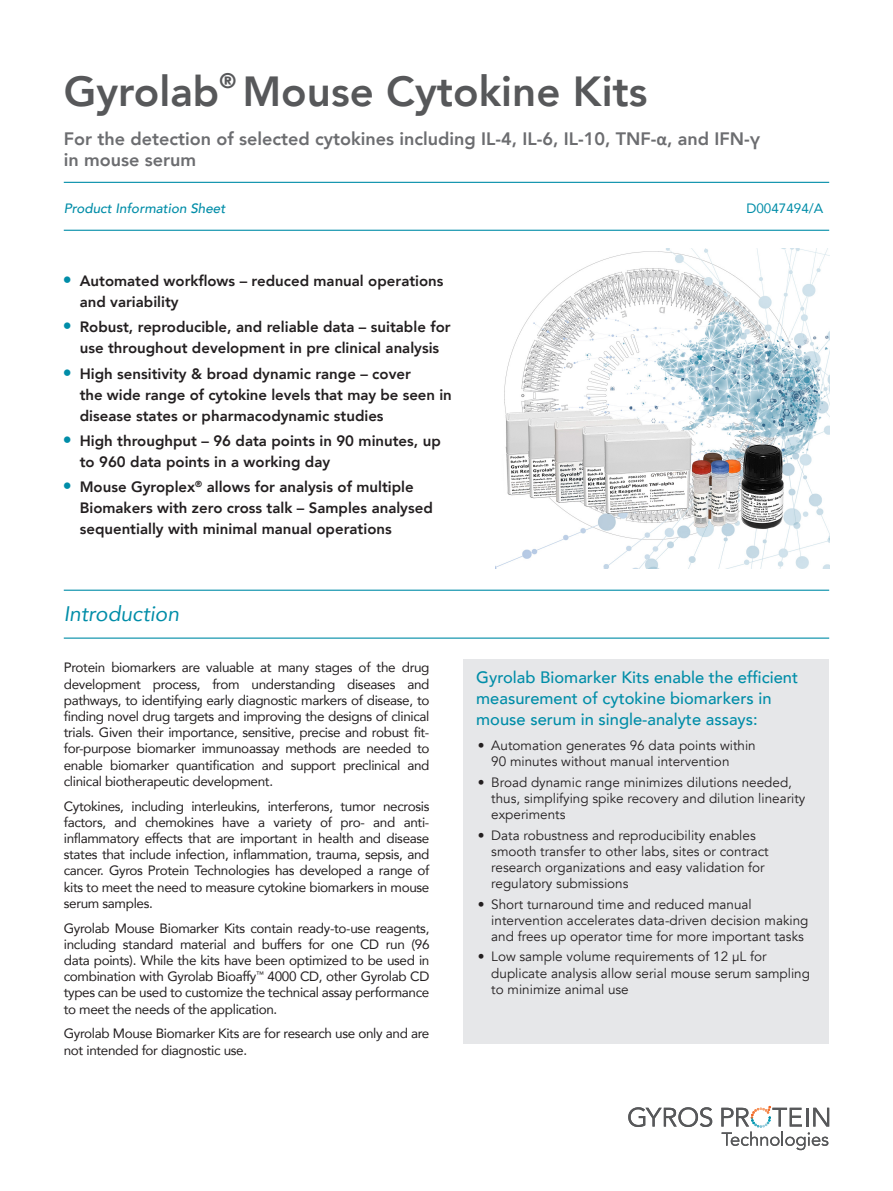
<style>
.page{position:relative;width:893px;height:1191px;background:#fff}
.page>*{position:absolute;margin:0;border:0;box-sizing:border-box;transform-origin:0 0}
.Title_Headline{font:800 42px "Avenir";color:#57585a}
.Subhead_1{font:italic 21px "Avenir";color:#008da8}
.www{font:800 18px/21.6px "Avenir";color:#6c6d70}
.Subhead_2{font:500 16.5px/21px "Avenir";color:#008da8}
.t1{font:800 15px/21px "Avenir";color:#231f20}
.Body_copy{font:13.5px/16.2px "Avenir";letter-spacing:-.025em;color:#231f20;text-align:justify}
.Bullet_Text{font:13.5px/16.2px "Avenir";color:#231f20}
.Title_Subhead{font:italic 500 13.5px "Avenir";color:#008da8}
.Title_Subhead-2{font:13.5px "Avenir";color:#008da8}
.s1{font-family:"Calibri";font-weight:700}
.s2{font-size:18px;color:#008da8}
</style>
<div class="page">
<img style="left:496px;top:249px;width:333px;height:319px">
<hr style="left:64px;top:589px;width:765px;height:2px;background:#008da8">
<hr style="left:64px;top:637px;width:765px;height:1px;background:#008da8">
<hr style="left:64px;top:182px;width:765px;height:1px;background:#008da8">
<hr style="left:64px;top:230px;width:765px;height:1px;background:#008da8">
<div style="left:464px;top:659px;width:365px;height:384px;background:#e6e7e9"></div>
<svg style="left:628px;top:1107px;width:84px;height:20px"></svg>
<svg style="left:721px;top:1106px;width:108px;height:44px"></svg>
<p class="Title_Headline" style="left:64px;top:58px;width:585px">Gyrolab<sup>®</sup> Mouse Cytokine Kits</p>
<p class="www" style="left:64px;top:127px;width:698px">For the detection of selected cytokines including IL-4, IL-6, IL-10, TNF-<span class="s1">α</span>, and IFN-γ in mouse serum</p>
<p class="Title_Subhead" style="left:64px;top:200px;width:163px">Product Information Sheet</p>
<p class="Title_Subhead-2" style="left:746px;top:197px;width:79px">D0047494/A</p>
<p class="t1" style="left:80px;top:270px;width:365px;text-indent:-17px"><span class="s2">•</span> Automated workflows – reduced manual operations and variability</p>
<p class="t1" style="left:63px;top:317px;width:389px;text-align:center"><span class="s2">•</span> Robust, reproducible, and reliable data – suitable for use throughout development in pre clinical analysis</p>
<p class="t1" style="left:80px;top:363px;width:374px;text-indent:-17px"><span class="s2">•</span> High sensitivity &amp; broad dynamic range – cover<br>the wide range of cytokine levels that may be seen in disease states or pharmacodynamic studies</p>
<p class="t1" style="left:80px;top:430px;width:363px;text-indent:-17px"><span class="s2">•</span> High throughput – 96 data points in 90 minutes, up to 960 data points in a working day</p>
<p class="t1" style="left:80px;top:476px;width:355px;text-indent:-17px"><span class="s2">•</span> Mouse Gyroplex<sup>®</sup> allows for analysis of multiple<br>Biomakers with zero cross talk – Samples analysed sequentially with minimal manual operations</p>
<p class="Subhead_1" style="left:64px;top:600px;width:117px">Introduction</p>
<p class="Body_copy" style="left:64px;top:659px;width:367px">Protein biomarkers are valuable at many stages of the drug development process, from understanding diseases and pathways, to identifying early diagnostic markers of disease, to finding novel drug targets and improving the designs of clinical trials. Given their importance, sensitive, precise and robust fit&shy;for-purpose biomarker immunoassay methods are needed to enable biomarker quantification and support preclinical and clinical biotherapeutic development.</p>
<p class="Body_copy" style="left:64px;top:797px;width:367px">Cytokines, including interleukins, interferons, tumor necrosis factors, and chemokines have a variety of pro- and anti&shy;inflammatory effects that are important in health and disease states that include infection, inflammation, trauma, sepsis, and cancer. Gyros Protein Technologies has developed a range of kits to meet the need to measure cytokine biomarkers in mouse serum samples.</p>
<p class="Body_copy" style="left:64px;top:919px;width:367px">Gyrolab Mouse Biomarker Kits contain ready-to-use reagents, including standard material and buffers for one CD run (96 data points). While the kits have been optimized to be used in combination with Gyrolab Bioaffy<sup>™</sup> 4000 CD, other Gyrolab CD types can be used to customize the technical assay performance to meet the needs of the application.</p>
<p class="Body_copy" style="left:64px;top:1025px;width:367px">Gyrolab Mouse Biomarker Kits are for research use only and are not intended for diagnostic use.</p>
<p class="Subhead_2" style="left:476px;top:666px;width:323px">Gyrolab Biomarker Kits enable the efficient measurement of cytokine biomarkers in mouse serum in single-analyte assays:</p>
<p class="Bullet_Text" style="left:491px;top:737px;width:266px;text-indent:-14px">• Automation generates 96 data points within<br>90 minutes without manual intervention</p>
<p class="Bullet_Text" style="left:491px;top:774px;width:316px;text-indent:-14px">• Broad dynamic range minimizes dilutions needed, thus, simplifying spike recovery and dilution linearity experiments</p>
<p class="Bullet_Text" style="left:491px;top:827px;width:279px;text-indent:-14px">• Data robustness and reproducibility enables smooth transfer to other labs, sites or contract research organizations and easy validation for regulatory submissions</p>
<p class="Bullet_Text" style="left:491px;top:896px;width:319px;text-indent:-14px">• Short turnaround time and reduced manual intervention accelerates data-driven decision making and frees up operator time for more important tasks</p>
<p class="Bullet_Text" style="left:491px;top:949px;width:320px;text-indent:-14px">• Low sample volume requirements of 12 µL for duplicate analysis allow serial mouse serum sampling to minimize animal use</p>
</div>
